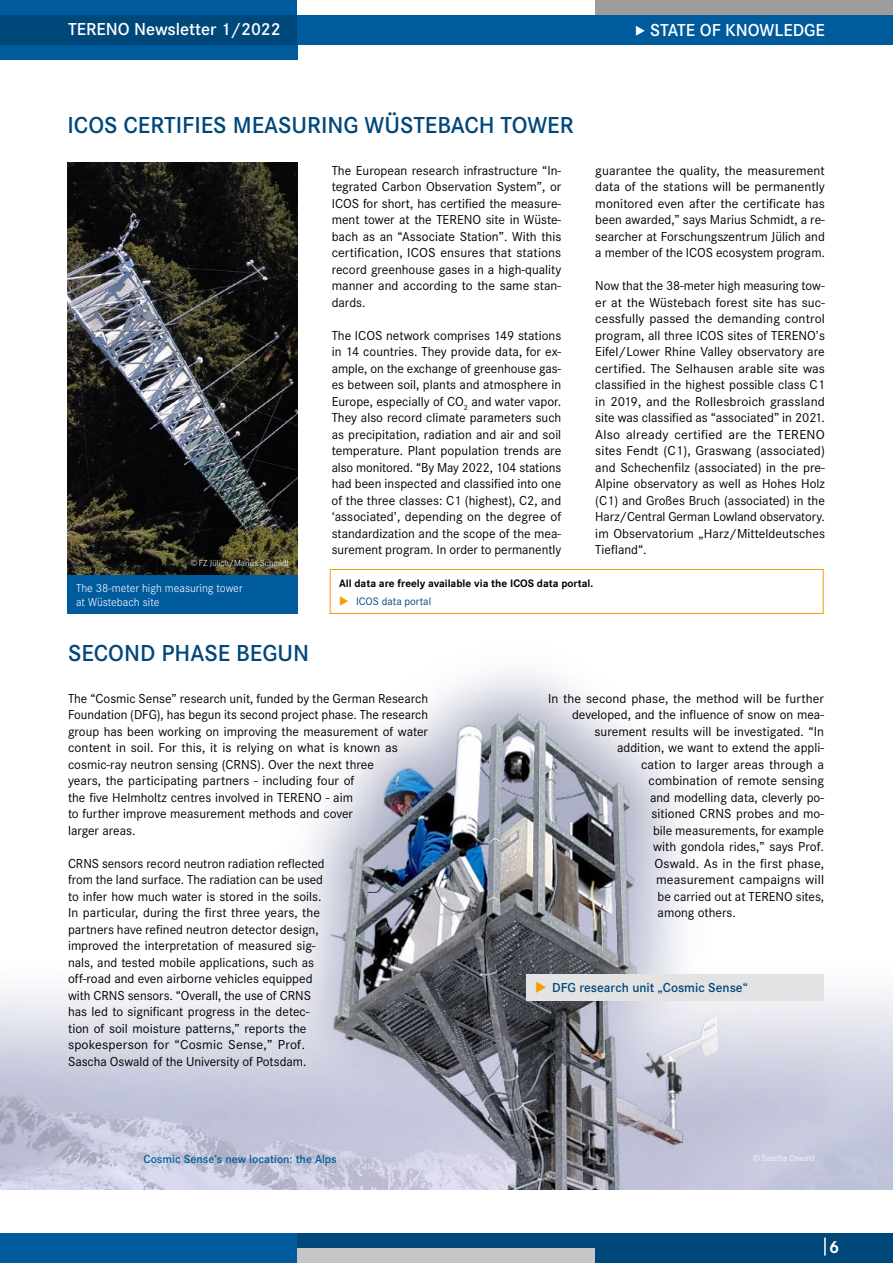
<style>
.page{position:relative;width:893px;height:1263px;background:#fff}
.page>*{position:absolute;margin:0;border:0;box-sizing:border-box;transform-origin:0 0}
.t1{font:600 24px "Corporate S";color:#00477a}
.t2{font:600 18px "Corporate S";color:#fff}
.t3{font:700 18px "Corporate S";color:#fff}
.t4{font:13.5px/16.5px "Corporate S";color:#000;text-align:justify}
.t5{font:600 13.5px "Corporate S";color:#00477a}
.t6{font:300 12px/13.5px "Corporate S";color:#fff}
.t7{font:600 12px "Corporate S";color:#005b9d}
.t8{font:700 11.25px "Corporate S";color:#000}
.t9{font:11.25px "Corporate S";color:#00477a}
.t10{font:300 9px "Corporate S";color:#fff}
.s1{color:#f59c00}
</style>
<div class="page">
<img style="left:1px;top:671px;width:892px;height:518px">
<div style="left:0;top:0;width:298px;height:15px;background:#005b9d"></div>
<div style="left:0;top:45px;width:298px;height:15px;background:#005b9d"></div>
<div style="left:0;top:15px;width:298px;height:30px;background:#00477a"></div>
<div style="left:595px;top:0;width:298px;height:15px;background:#9d9d9c"></div>
<div style="left:0;top:1248px;width:298px;height:15px;background:#005b9d"></div>
<div style="left:0;top:1233px;width:298px;height:15px;background:#005b9d"></div>
<div style="left:298px;top:1248px;width:297px;height:15px;background:#c6c6c6"></div>
<div style="left:298px;top:1233px;width:297px;height:15px;background:#00477a"></div>
<div style="left:595px;top:1248px;width:298px;height:15px;background:#00477a"></div>
<div style="left:595px;top:1233px;width:298px;height:15px;background:#00477a"></div>
<svg style="left:824px;top:1237px;width:2px;height:18px"></svg>
<div style="left:298px;top:15px;width:595px;height:30px;background:#005b9d"></div>
<div style="left:526px;top:974px;width:298px;height:26px;background:#e3e3e3"></div>
<img style="left:68px;top:162px;width:230px;height:413px">
<div style="left:68px;top:575px;width:230px;height:39px;background:#005b9d"></div>
<div style="left:330px;top:569px;width:494px;height:45px;border:1px solid #f59c00"></div>
<h2 class="t2" style="left:68px;top:19px;width:214px">TERENO Newsletter 1/2022</h2>
<h2 class="t2" style="left:635px;top:20px;width:191px">◆ STATE OF KNOWLEDGE</h2>
<h1 class="t1" style="left:68px;top:112px;width:507px">ICOS CERTIFIES MEASURING WÜSTEBACH TOWER</h1>
<p class="t4" style="left:332px;top:162px;width:231px">The European research infrastructure “In&shy;tegrated Carbon Observation System”, or ICOS for short, has certified the measure&shy;ment tower at the TERENO site in Wüste&shy;bach as an “Associate Station”. With this certification, ICOS ensures that stations record greenhouse gases in a high-quality manner and according to the same stan&shy;dards.</p>
<p class="t4" style="left:332px;top:327px;width:231px">The ICOS network comprises 149 stations in 14 countries. They provide data, for ex&shy;ample, on the exchange of greenhouse gas&shy;es between soil, plants and atmosphere in Europe, especially of CO<sub>2</sub> and water vapor.<br>They also record climate parameters such as precipitation, radiation and air and soil temperature. Plant population trends are also monitored. “By May 2022, 104 stations had been inspected and classified into one of the three classes: C1 (highest), C2, and ‘associated’, depending on the degree of standardization and the scope of the mea&shy;surement program. In order to permanently</p>
<p class="t4" style="left:595px;top:162px;width:231px">guarantee the quality, the measurement data of the stations will be permanently monitored even after the certificate has been awarded,” says Marius Schmidt, a re&shy;searcher at Forschungszentrum Jülich and a member of the ICOS ecosystem program.</p>
<p class="t4" style="left:595px;top:277px;width:231px">Now that the 38-meter high measuring tow&shy;er at the Wüstebach forest site has suc&shy;cessfully passed the demanding control program, all three ICOS sites of TERENO’s Eifel/Lower Rhine Valley observatory are certified. The Selhausen arable site was classified in the highest possible class C1 in 2019, and the Rollesbroich grassland site was classified as “associated” in 2021.<br>Also already certified are the TERENO sites Fendt (C1), Graswang (associated) and Schechenfilz (associated) in the pre-Alpine observatory as well as Hohes Holz (C1) and Großes Bruch (associated) in the Harz/Central German Lowland observatory. im Observatorium „Harz/Mitteldeutsches Tiefland“.</p>
<p class="t10" style="left:191px;top:558px;width:100px">© FZ Jülich/Marius Schmidt</p>
<p class="t6" style="left:76px;top:582px;width:168px">The 38-meter high measuring tower at Wüstebach site</p>
<p class="t8" style="left:339px;top:577px;width:256px">All data are freely available via the ICOS data portal.</p>
<p class="t9" style="left:339px;top:595px;width:94px"><span class="s1">◆</span> ICOS data portal</p>
<h1 class="t1" style="left:68px;top:640px;width:243px">SECOND PHASE BEGUN</h1>
<p class="t4" style="left:68px;top:690px;width:362px;text-align:left">The “Cosmic Sense” research unit, funded by the German Research Foundation (DFG), has begun its second project phase. The research group has been working on improving the measurement of water content in soil. For this, it is relying on what is known as cosmic-ray neutron sensing (CRNS). Over the next three<br>years, the participating partners - including four of<br>the five Helmholtz centres involved in TERENO - aim<br>to further improve measurement methods and cover<br>larger areas.</p>
<p class="t4" style="left:68px;top:855px;width:258px;text-align:left">CRNS sensors record neutron radiation reflected from the land surface. The radiation can be used to infer how much water is stored in the soils.<br>In particular, during the first three years, the partners have refined neutron detector design, improved the interpretation of measured sig&shy;nals, and tested mobile applications, such as off-road and even airborne vehicles equipped with CRNS sensors. “Overall, the use of CRNS has led to significant progress in the detec&shy;tion of soil moisture patterns,” reports the spokesperson for “Cosmic Sense,” Prof.<br>Sascha Oswald of the University of Potsdam.</p>
<p class="t4" style="left:548px;top:690px;width:277px">In the second phase, the method will be further</p>
<p class="t4" style="left:572px;top:706px;width:253px">developed, and the influence of snow on mea-</p>
<p class="t4" style="left:595px;top:723px;width:231px">surement results will be investigated. “In</p>
<p class="t4" style="left:617px;top:739px;width:208px">addition, we want to extend the appli-</p>
<p class="t4" style="left:641px;top:756px;width:184px">cation to larger areas through a</p>
<p class="t4" style="left:649px;top:772px;width:177px">combination of remote sensing</p>
<p class="t4" style="left:650px;top:789px;width:176px">and modelling data, cleverly po-</p>
<p class="t4" style="left:652px;top:805px;width:174px">sitioned CRNS probes and mo-</p>
<p class="t4" style="left:653px;top:822px;width:172px">bile measurements, for example</p>
<p class="t4" style="left:653px;top:838px;width:172px">with gondola rides,” says Prof.</p>
<p class="t4" style="left:655px;top:855px;width:171px">Oswald. As in the first phase,</p>
<p class="t4" style="left:656px;top:871px;width:170px">measurement campaigns will</p>
<p class="t4" style="left:658px;top:888px;width:168px">be carried out at TERENO sites,</p>
<p class="t4" style="left:658px;top:904px;width:80px">among others.</p>
<p class="t5" style="left:535px;top:980px;width:214px"><span class="s1">◆</span> DFG research unit „Cosmic Sense“</p>
<p class="t7" style="left:144px;top:1151px;width:195px">Cosmic Sense’s new location: the Alps</p>
<p class="t10" style="left:753px;top:1153px;width:63px">© Sascha Oswald</p>
<h2 class="t3" style="left:829px;top:1237px;width:12px">6</h2>
</div>
